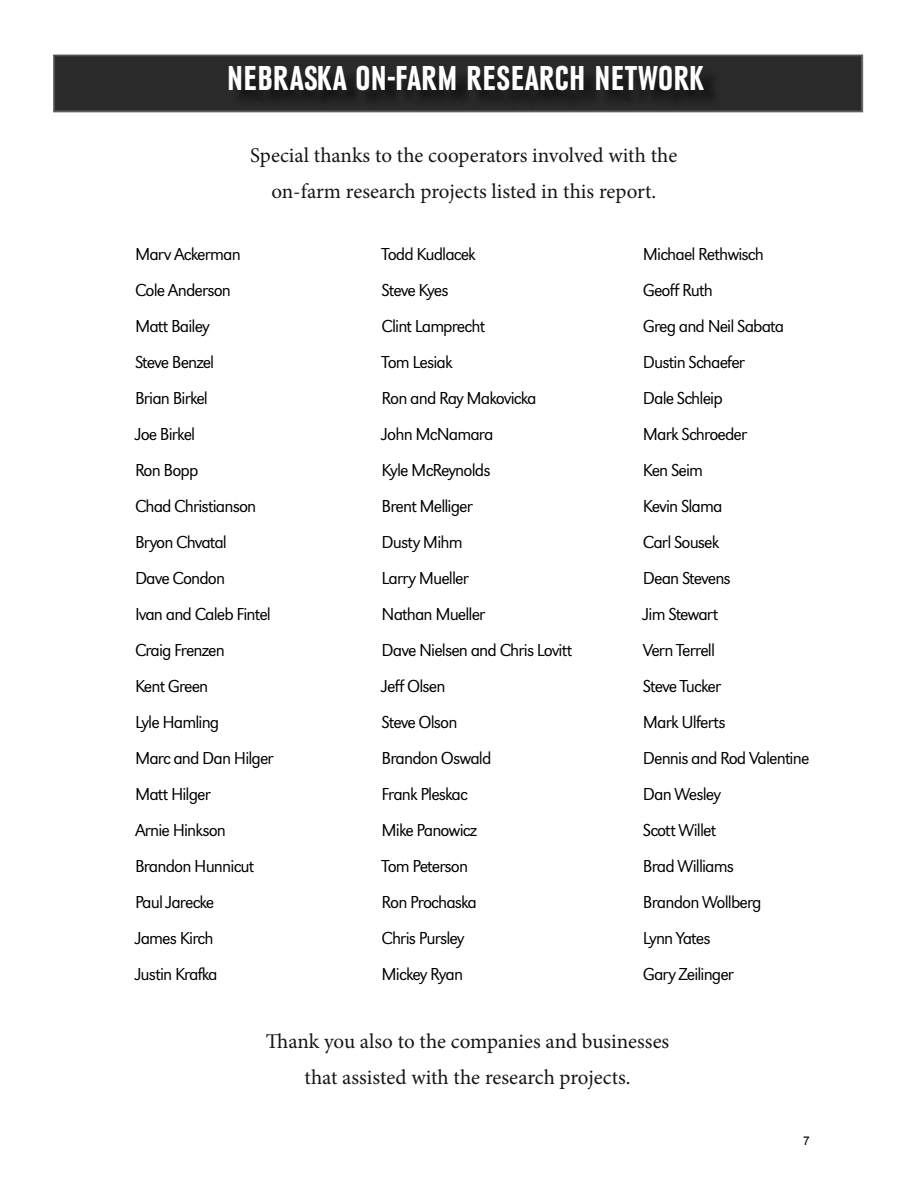
<style>
.page{position:relative;width:918px;height:1188px;background:#fff}
.page>*{position:absolute;margin:0;border:0;box-sizing:border-box;transform-origin:0 0}
.t1{font:700 36px "URW Grotesk Con";letter-spacing:.01em;color:#fff}
.t2{font:21px/36px "Minion Pro";color:#161616;text-align:center}
.t3{font:300 18px/36px "URW Grotesk";letter-spacing:-.05em;color:#010101}
.t4{font:12px "Arial";color:#000}
</style>
<div class="page">
<svg style="left:54px;top:55px;width:808px;height:57px;background:#2e2e2e"></svg>
<img style="left:232px;top:68px;width:490px;height:41px">
<h1 class="t1" style="left:227px;top:64px;width:478px">NEBRASKA ON-FARM RESEARCH NETWORK</h1>
<p class="t2" style="left:250px;top:139px;width:429px">Special thanks to the cooperators involved with the on-farm research projects listed in this report.</p>
<p class="t3" style="left:135px;top:238px;width:140px">Marv Ackerman<br>Cole Anderson<br>Matt Bailey<br>Steve Benzel<br>Brian Birkel<br>Joe Birkel<br>Ron Bopp<br>Chad Christianson<br>Bryon Chvatal<br>Dave Condon<br>Ivan and Caleb Fintel<br>Craig Frenzen<br>Kent Green<br>Lyle Hamling<br>Marc and Dan Hilger<br>Matt Hilger<br>Arnie Hinkson<br>Brandon Hunnicut<br>Paul Jarecke<br>James Kirch<br>Justin Krafka</p>
<p class="t3" style="left:382px;top:238px;width:192px">Todd Kudlacek<br>Steve Kyes<br>Clint Lamprecht<br>Tom Lesiak<br>Ron and Ray Makovicka<br>John McNamara<br>Kyle McReynolds<br>Brent Melliger<br>Dusty Mihm<br>Larry Mueller<br>Nathan Mueller<br>Dave Nielsen and Chris Lovitt<br>Jeff Olsen<br>Steve Olson<br>Brandon Oswald<br>Frank Pleskac<br>Mike Panowicz<br>Tom Peterson<br>Ron Prochaska<br>Chris Pursley<br>Mickey Ryan</p>
<p class="t3" style="left:643px;top:238px;width:168px">Michael Rethwisch<br>Geoff Ruth<br>Greg and Neil Sabata<br>Dustin Schaefer<br>Dale Schleip<br>Mark Schroeder<br>Ken Seim<br>Kevin Slama<br>Carl Sousek<br>Dean Stevens<br>Jim Stewart<br>Vern Terrell<br>Steve Tucker<br>Mark Ulferts<br>Dennis and Rod Valentine<br>Dan Wesley<br>Scott Willet<br>Brad Williams<br>Brandon Wollberg<br>Lynn Yates<br>Gary Zeilinger</p>
<p class="t2" style="left:266px;top:1025px;width:405px">Thank you also to the companies and businesses that assisted with the research projects.</p>
<p class="t4" style="left:803px;top:1133px;width:8px">7</p>
</div>
